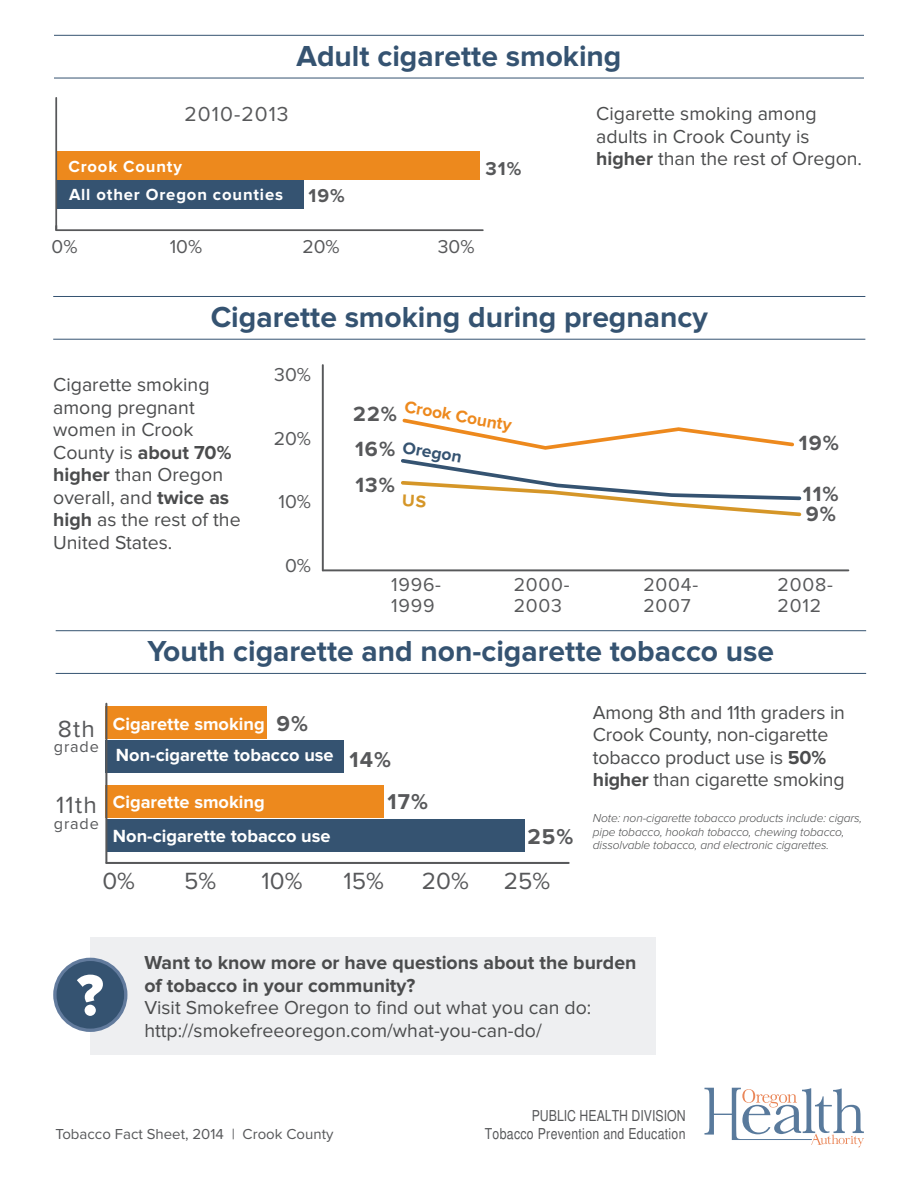
<style>
.page{position:relative;width:918px;height:1188px;background:#fff}
.page>*{position:absolute;margin:0;border:0;box-sizing:border-box;transform-origin:0 0}
.headline_-_orange{font:60px "Proxima Nova Extrabld";color:#fff}
.headline_back{font:700 30px "Proxima Nova";color:#355371}
.t1{font:24.3px "Proxima Nova";letter-spacing:.05em;color:#57585a}
.t2{font:700 22.35px "Proxima Nova";color:#57585a}
.t3{font:700 21.3px "Proxima Nova";letter-spacing:.05em;color:#57585a}
.t4{font:21px "Proxima Nova";letter-spacing:.05em;color:#57585a}
.t5{font:19.5px/22.5px "Proxima Nova";color:#4b4c4d}
.t6{font:700 19.5px/22.5px "Proxima Nova";color:#4b4c4d}
.t7{font:19.35px/21.3px "Proxima Nova";letter-spacing:.04em;color:#57585a}
.t8{font:700 19.35px "Proxima Nova";color:#57585a}
.t9{font:700 18.3px/31.3px "Proxima Nova";color:#fff}
.t10{font:700 17.4px "Proxima Nova";color:#ed891d}
.t11{font:700 17.4px "Proxima Nova";color:#355371}
.t12{font:700 16.65px "Proxima Nova";letter-spacing:.05em;color:#fff}
.t13{font:16.2px "Proxima Nova";letter-spacing:.05em;color:#57585a}
.t14{font:15px "Proxima Nova";color:#57585a}
.t15{font:condensed 15px "Helvetica";letter-spacing:.02em;color:#57585a}
.t16{font:condensed 15px "Helvetica";color:#57585a}
.t17{font:italic 300 12px/13.5px "Proxima Nova";letter-spacing:-.01em;color:#4b4c4d}
.s1{font-weight:700}
</style>
<div class="page">
<div style="left:90px;top:937px;width:566px;height:117px;background:#eeeff1"></div>
<svg style="left:704px;top:1088px;width:160px;height:59px"></svg>
<div style="left:55px;top:959px;width:71px;height:71px;background:#355371;border-radius:50%"></div>
<div style="left:53px;top:958px;width:74px;height:74px;border:3px solid #627b9d;border-radius:50%"></div>
<hr style="left:56px;top:630px;width:810px;height:1px;background:#355371">
<hr style="left:56px;top:673px;width:810px;height:1px;background:#355371">
<div style="left:57px;top:151px;width:423px;height:29px;background:#ed891d"></div>
<div style="left:57px;top:181px;width:246px;height:28px;background:#355371"></div>
<hr style="left:55px;top:98px;width:2px;height:132px;background:#57585a">
<hr style="left:56px;top:229px;width:427px;height:2px;background:#57585a">
<div style="left:106px;top:785px;width:278px;height:33px;background:#ed891d"></div>
<div style="left:107px;top:819px;width:418px;height:33px;background:#355371"></div>
<div style="left:106px;top:707px;width:161px;height:32px;background:#ed891d"></div>
<div style="left:106px;top:740px;width:238px;height:33px;background:#355371"></div>
<hr style="left:105px;top:704px;width:2px;height:159px;background:#57585a">
<hr style="left:106px;top:862px;width:463px;height:2px;background:#57585a">
<hr style="left:54px;top:35px;width:810px;height:1px;background:#355371">
<hr style="left:54px;top:78px;width:810px;height:1px;background:#355371">
<hr style="left:53px;top:296px;width:812px;height:1px;background:#355371">
<hr style="left:53px;top:339px;width:812px;height:1px;background:#355371">
<hr style="left:322px;top:365px;width:2px;height:205px;background:#57585a">
<hr style="left:323px;top:569px;width:525px;height:2px;background:#57585a">
<svg style="left:401px;top:418px;width:401px;height:99px"></svg>
<p class="headline_back" style="left:296px;top:42px;width:327px">Adult cigarette smoking</p>
<p class="t4" style="left:185px;top:105px;width:106px">2010-2013</p>
<p class="t12" style="left:68px;top:159px;width:115px">Crook County</p>
<p class="t8" style="left:486px;top:160px;width:37px">31%</p>
<p class="t5" style="left:596px;top:103px;width:267px">Cigarette smoking among adults in Crook County is <span class="s1">higher</span> than the rest of Oregon.</p>
<p class="t12" style="left:69px;top:187px;width:216px">All other Oregon counties</p>
<p class="t8" style="left:309px;top:187px;width:38px">19%</p>
<p class="t7" style="left:52px;top:236px;width:27px">0%</p>
<p class="t7" style="left:170px;top:236px;width:34px">10%</p>
<p class="t7" style="left:302px;top:236px;width:39px">20%</p>
<p class="t7" style="left:438px;top:236px;width:38px">30%</p>
<p class="headline_back" style="left:211px;top:303px;width:499px">Cigarette smoking during pregnancy</p>
<p class="t5" style="left:53px;top:374px;width:189px">Cigarette smoking among pregnant women in Crook<br>County is <span class="s1">about 70% higher</span> than Oregon overall, and <span class="s1">twice as high</span> as the rest of the<br>United States.</p>
<p class="t7" style="left:274px;top:364px;width:38px">30%</p>
<p class="t7" style="left:274px;top:428px;width:39px">20%</p>
<p class="t7" style="left:279px;top:492px;width:34px">10%</p>
<p class="t7" style="left:285px;top:556px;width:28px">0%</p>
<p class="t10" style="left:406px;top:398px;width:110px;rotate:10deg">Crook County</p>
<p class="t3" style="left:353px;top:405px;width:45px">22%</p>
<p class="t11" style="left:404px;top:439px;width:61px;rotate:10deg">Oregon</p>
<p class="t3" style="left:799px;top:433px;width:42px">19%</p>
<p class="t3" style="left:355px;top:440px;width:42px">16%</p>
<p class="t3" style="left:355px;top:475px;width:41px">13%</p>
<p class="t3" style="left:803px;top:484px;width:37px">11%</p>
<p class="t3" style="left:806px;top:504px;width:32px">9%</p>
<p class="t7" style="left:391px;top:574px;width:51px">1996-<br>1999</p>
<p class="t7" style="left:514px;top:574px;width:58px">2000-<br>2003</p>
<p class="t7" style="left:643px;top:574px;width:56px">2004-<br>2007</p>
<p class="t7" style="left:778px;top:574px;width:57px">2008-<br>2012</p>
<p class="headline_back" style="left:148px;top:638px;width:628px">Youth cigarette and non-cigarette tobacco use</p>
<p class="t2" style="left:277px;top:713px;width:33px">9%</p>
<p class="t9" style="left:113px;top:709px;width:222px">Cigarette smoking<br>Non-cigarette tobacco use</p>
<p class="t9" style="left:113px;top:785px;width:219px;line-height:34.3px">Cigarette smoking<br>Non-cigarette tobacco use</p>
<p class="t1" style="left:184px;top:870px;width:34px">5%</p>
<p class="t1" style="left:344px;top:870px;width:42px">15%</p>
<p class="t1" style="left:504px;top:870px;width:48px">25%</p>
<p class="t1" style="left:58px;top:717px;width:39px">8th</p>
<p class="t13" style="left:54px;top:739px;width:46px">grade</p>
<p class="t2" style="left:349px;top:750px;width:43px">14%</p>
<p class="t2" style="left:388px;top:791px;width:42px">17%</p>
<p class="t1" style="left:56px;top:794px;width:42px">11th</p>
<p class="t13" style="left:54px;top:816px;width:46px">grade</p>
<p class="t2" style="left:527px;top:827px;width:48px">25%</p>
<p class="t1" style="left:102px;top:870px;width:34px">0%</p>
<p class="t1" style="left:262px;top:870px;width:42px">10%</p>
<p class="t1" style="left:422px;top:870px;width:48px">20%</p>
<p class="t5" style="left:593px;top:702px;width:254px">Among 8th and 11th graders in<br>Crook County, non-cigarette tobacco product use is <span class="s1">50% higher</span> than cigarette smoking</p>
<p class="t17" style="left:593px;top:812px;width:271px">Note: non-cigarette tobacco products include: cigars, pipe tobacco, hookah tobacco, chewing tobacco, dissolvable tobacco, and electronic cigarettes.</p>
<p class="headline_-_orange" style="left:77px;top:968px;width:29px">?</p>
<p class="t6" style="left:144px;top:953px;width:494px">Want to know more or have questions about the burden of tobacco in your community?</p>
<p class="t5" style="left:144px;top:998px;width:448px">Visit Smokefree Oregon to find out what you can do: http://smokefreeoregon.com/what-you-can-do/</p>
<p class="t16" style="left:532px;top:1106px;width:155px">PUBLIC HEALTH DIVISION</p>
<p class="t14" style="left:56px;top:1127px;width:279px">Tobacco Fact Sheet, 2014 | Crook County</p>
<p class="t15" style="left:485px;top:1124px;width:202px">Tobacco Prevention and Education</p>
</div>
